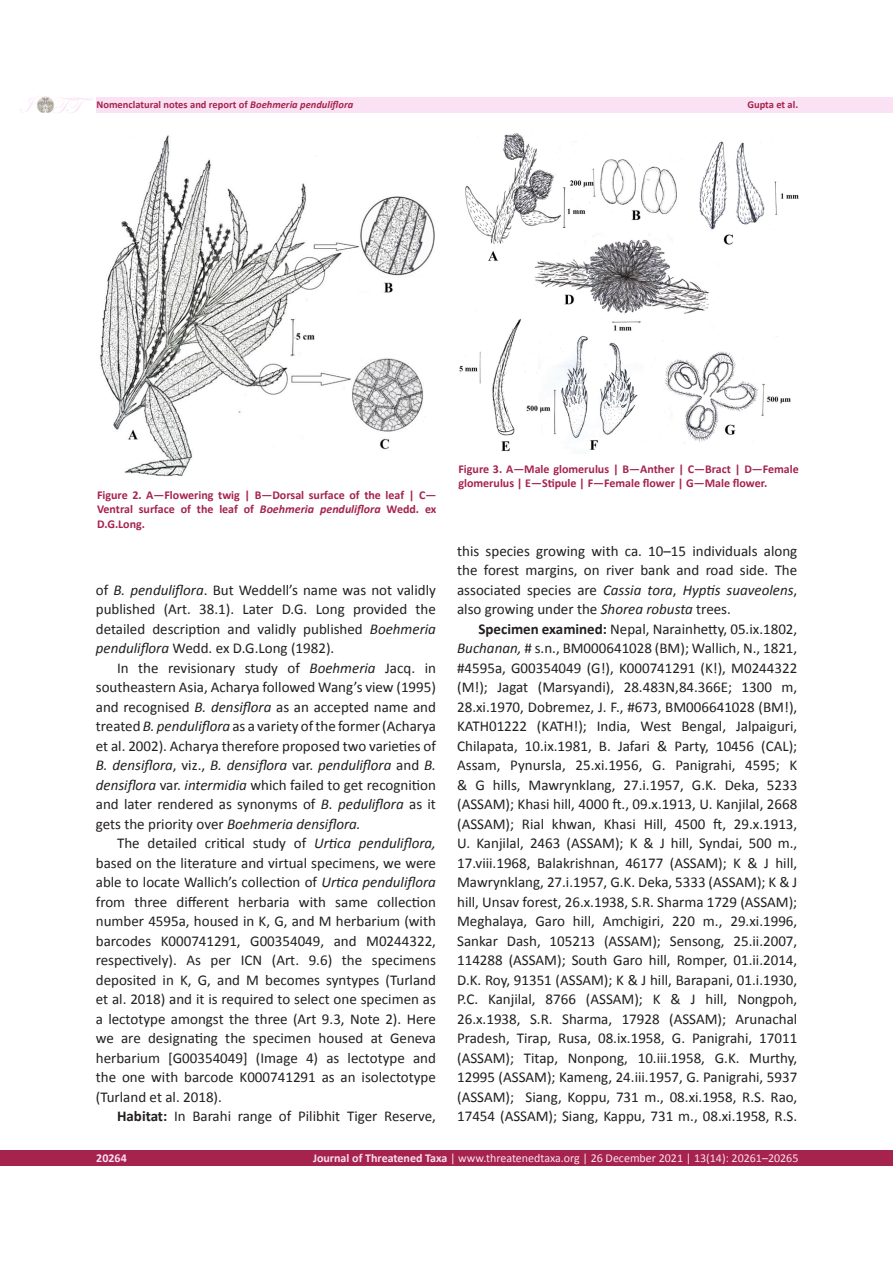
<style>
.page{position:relative;width:893px;height:1263px;background:#fff}
.page>*{position:absolute;margin:0;border:0;box-sizing:border-box;transform-origin:0 0}
.t1{font:24px "Edwardian Script ITC";color:#fbe1f4}
.t2{font:15px/19.5px "Calibri";color:#231f20;text-align:justify}
.t3{font:700 12px/14.4px "Calibri";color:#a5234c;text-align:justify}
.t4{font:12px "Calibri 2";color:#fbe1f4}
.t5{font:12px "Calibri Bold 2";color:#fbe1f4}
.t6{font:10.5px "Calibri Bold 2";color:#a5234c}
.s1{font-size:19.65px}
.s2{font-family:"Calibri";font-weight:700;font-style:italic}
.s3{font-style:italic}
.s4{font-family:"Calibri Bold 2";font-weight:400}
.s5{font-family:"Calibri 2"}
.s6{font-family:"Calibri Italic 2"}
.s7{font-weight:700}
.s8{font-family:"Calibri Bold 2"}
</style>
<div class="page">
<div style="left:96px;top:97px;width:797px;height:15px;background:#fbe1f4"></div>
<div style="left:0;top:1150px;width:893px;height:16px;background:#a5234c"></div>
<img style="left:37px;top:96px;width:17px;height:17px">
<img style="left:100px;top:135px;width:335px;height:342px">
<img style="left:459px;top:133px;width:340px;height:321px">
<h1 class="t1" style="left:22px;top:92px;width:74px"><span class="s1">J</span> TT</h1>
<p class="t6" style="left:97px;top:98px;width:258px">Nomenclatural notes and report of <span class="s2">Boehmeria penduliflora</span></p>
<p class="t6" style="left:747px;top:98px;width:52px">Gupta et al.</p>
<p class="t3" style="left:97px;top:488px;width:341px">Figure 2. A—Flowering twig | B—Dorsal surface of the leaf | C— Ventral surface of the leaf of <span class="s3">Boehmeria penduliflora</span> <span class="s4">Wedd. ex </span>D.G.Long.</p>
<p class="t2" style="left:96px;top:580px;width:342px"><span class="s5">of</span> <span class="s3">B. penduliflora</span>. But Weddell’s name was not validly published (Art. 38.1). Later D.G. Long provided the detailed description and validly published <span class="s6">Boehmeria </span><span class="s3">penduliflora</span> Wedd. ex D.G.Long (1982).</p>
<p class="t2" style="left:96px;top:658px;width:342px;text-indent:21px">In the revisionary study of <span class="s6">Boehmeria</span> Jacq. in southeastern Asia, Acharya followed Wang’s view (1995) <span class="s5">and recognised</span> <span class="s3">B. densiflora</span> <span class="s5">as an accepted name and treated</span> <span class="s3">B. penduliflora</span> as a variety of the former (Acharya et al. 2002). Acharya therefore proposed two varieties of <span class="s3">B. densiflora</span><span class="s5">,</span> viz., <span class="s3">B. densiflora</span> var. <span class="s3">penduliflora</span> <span class="s5">and</span> <span class="s6">B. </span><span class="s3">densiflora</span> var. <span class="s6">intermidia</span> which failed to get recognition <span class="s5">and later rendered as synonyms of</span> <span class="s3">B. peduliflora</span> <span class="s5">as it </span>gets the priority over <span class="s3">Boehmeria densiflora.</span></p>
<p class="t2" style="left:96px;top:834px;width:342px;text-indent:21px">The detailed critical study of <span class="s3">Urtica penduliflora, </span>based on the literature and virtual specimens, we were able to locate Wallich’s collection of <span class="s3">Urtica penduliflora </span>from three different herbaria with same collection number 4595a, housed in K, G, and M herbarium (with barcodes K000741291, G00354049, and M0244322, respectively). As per ICN (Art. 9.6) the specimens deposited in K, G, and M becomes syntypes (Turland et al. 2018) and it is required to select one specimen as a lectotype amongst the three (Art 9.3, Note 2). Here we are designating the specimen housed at Geneva herbarium [G00354049] (Image 4) as lectotype and the one with barcode K000741291 as an isolectotype (Turland et al. 2018).</p>
<p class="t2" style="left:117px;top:1107px;width:320px"><span class="s7">Habitat:</span> In Barahi range of Pilibhit Tiger Reserve,</p>
<p class="t3" style="left:458px;top:461px;width:342px">Figure 3. A—Male glomerulus | B—Anther | C—Bract | D—Female glomerulus | E—Stipule | F—Female flower | G—Male flower.</p>
<p class="t2" style="left:457px;top:541px;width:342px">this species growing with ca. 10–15 individuals along the forest margins, on river bank and road side. The <span class="s5">associated species are</span> <span class="s6">Cassia tora</span><span class="s5">,</span> <span class="s3">Hyptis suaveolens</span><span class="s5">, </span>also growing under the <span class="s6">Shorea robusta</span> <span class="s5">trees.</span></p>
<p class="t2" style="left:457px;top:619px;width:342px;text-indent:21px"><span class="s7">Specimen examined:</span> Nepal, Narainhetty, 05.ix.1802, <span class="s3">Buchanan,</span> # s.n., BM000641028 (BM); Wallich, N., 1821, #4595a, G00354049 (G!), K000741291 (K!), M0244322 (M!); Jagat (Marsyandi), 28.483N,84.366E; 1300 m, 28.xi.1970, Dobremez, J. F., #673, BM006641028 (BM!), KATH01222 (KATH!); India, West Bengal, Jalpaiguri, Chilapata, 10.ix.1981, B. Jafari &amp; Party, 10456 (CAL); Assam, Pynursla, 25.xi.1956, G. Panigrahi, 4595; K &amp; G hills, Mawrynklang, 27.i.1957, G.K. Deka, 5233 (ASSAM); Khasi hill, 4000 ft., 09.x.1913, U. Kanjilal, 2668 (ASSAM); Rial khwan, Khasi Hill, 4500 ft, 29.x.1913, U. Kanjilal, 2463 (ASSAM); K &amp; J hill, Syndai, 500 m., 17.viii.1968, Balakrishnan, 46177 (ASSAM); K &amp; J hill, Mawrynklang, 27.i.1957, G.K. Deka, 5333 (ASSAM); K &amp; J hill, Unsav forest, 26.x.1938, S.R. Sharma 1729 (ASSAM); Meghalaya, Garo hill, Amchigiri, 220 m., 29.xi.1996, Sankar Dash, 105213 (ASSAM); Sensong, 25.ii.2007, 114288 (ASSAM); South Garo hill, Romper, 01.ii.2014, D.K. Roy, 91351 (ASSAM); K &amp; J hill, Barapani, 01.i.1930, P.C. Kanjilal, 8766 (ASSAM); K &amp; J hill, Nongpoh, 26.x.1938, S.R. Sharma, 17928 (ASSAM); Arunachal Pradesh, Tirap, Rusa, 08.ix.1958, G. Panigrahi, 17011 (ASSAM); Titap, Nonpong, 10.iii.1958, G.K. Murthy, 12995 (ASSAM); Kameng, 24.iii.1957, G. Panigrahi, 5937 (ASSAM); Siang, Koppu, 731 m., 08.xi.1958, R.S. Rao, 17454 (ASSAM); Siang, Kappu, 731 m., 08.xi.1958, R.S.</p>
<p class="t5" style="left:96px;top:1150px;width:32px">20264</p>
<p class="t4" style="left:313px;top:1150px;width:487px"><span class="s8">Journal of Threatened Taxa</span> | www.threatenedtaxa.org | 26 December 2021 | 13(14): 20261–20265</p>
</div>
